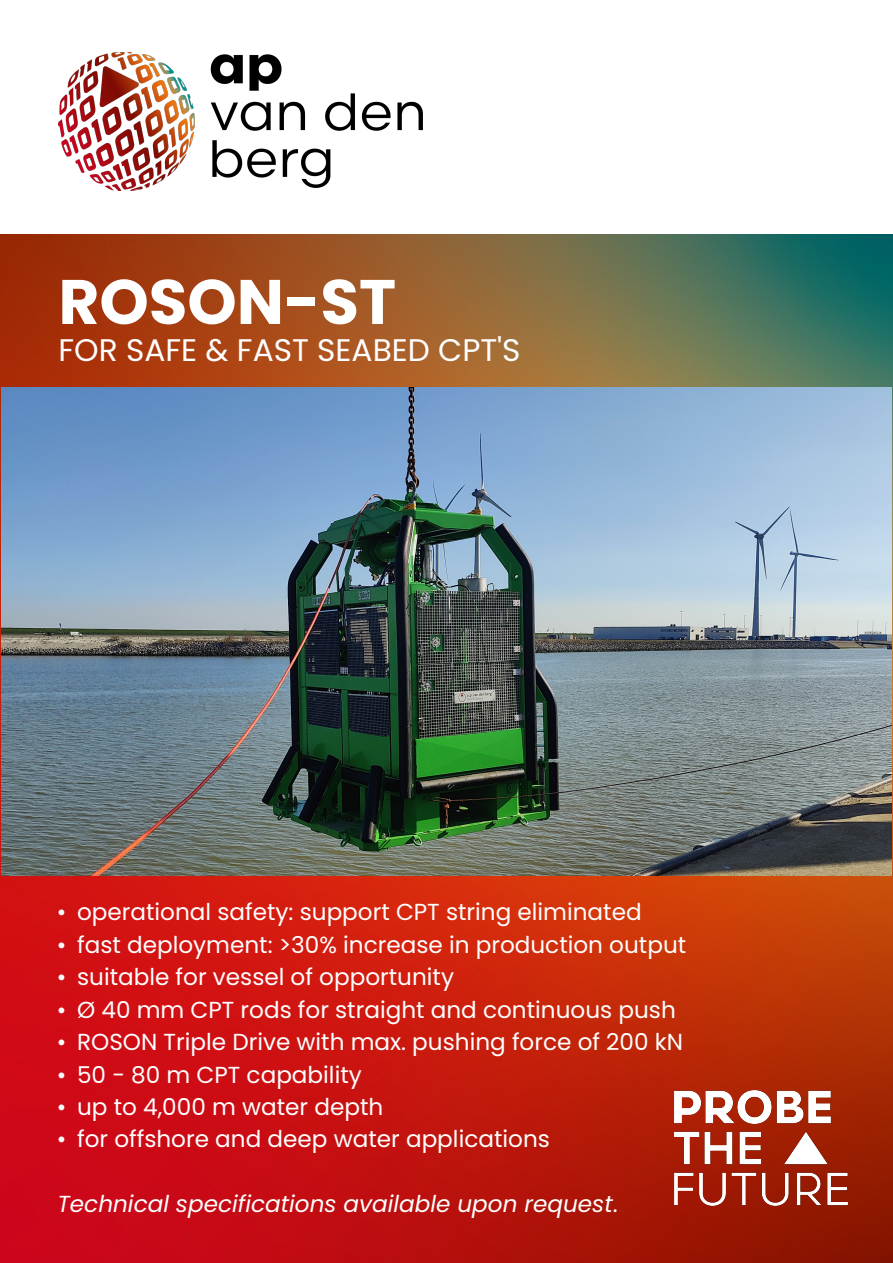
<style>
.page{position:relative;width:893px;height:1263px;background:#fff}
.page>*{position:absolute;margin:0;border:0;box-sizing:border-box;transform-origin:0 0}
.t1{font:700 62.85px "Poppins";color:#fff}
.t2{font:31.2px "Poppins";color:#fff}
.t3{font:23.1px "Poppins";color:#fff}
.t4{font:italic 23.1px "Poppins";color:#fff}
.s1{font-family:"Times New Roman"}
.s2{font-style:normal}
</style>
<div class="page">
<img style="left:0;top:234px;width:893px;height:1029px">
<img style="left:58px;top:53px;width:364px;height:138px">
<img style="left:674px;top:1090px;width:174px;height:115px">
<img style="left:1px;top:387px;width:890px;height:488px">
<h1 class="t1" style="left:58px;top:265px;width:339px">ROSON-ST</h1>
<h2 class="t2" style="left:58px;top:332px;width:464px">FOR SAFE &amp; FAST SEABED CPT'S</h2>
<p class="t3" style="left:57px;top:899px;width:586px"><span class="s1">•</span> operational safety: support CPT string eliminated</p>
<p class="t3" style="left:57px;top:931px;width:630px"><span class="s1">•</span> fast deployment: &gt;30% increase in production output</p>
<p class="t3" style="left:57px;top:963px;width:398px"><span class="s1">•</span> suitable for vessel of opportunity</p>
<p class="t3" style="left:57px;top:996px;width:620px"><span class="s1">•</span> Ø 40 mm CPT rods for straight and continuous push</p>
<p class="t3" style="left:57px;top:1028px;width:627px"><span class="s1">•</span> ROSON Triple Drive with max. pushing force of 200 kN</p>
<p class="t3" style="left:57px;top:1061px;width:306px"><span class="s1">•</span> 50 - 80 m CPT capability</p>
<p class="t3" style="left:57px;top:1093px;width:327px"><span class="s1">•</span> up to 4,000 m water depth</p>
<p class="t3" style="left:57px;top:1125px;width:494px"><span class="s1">•</span> for offshore and deep water applications</p>
<p class="t4" style="left:57px;top:1190px;width:562px">Technical specifications available upon request<span class="s2">.</span></p>
</div>
